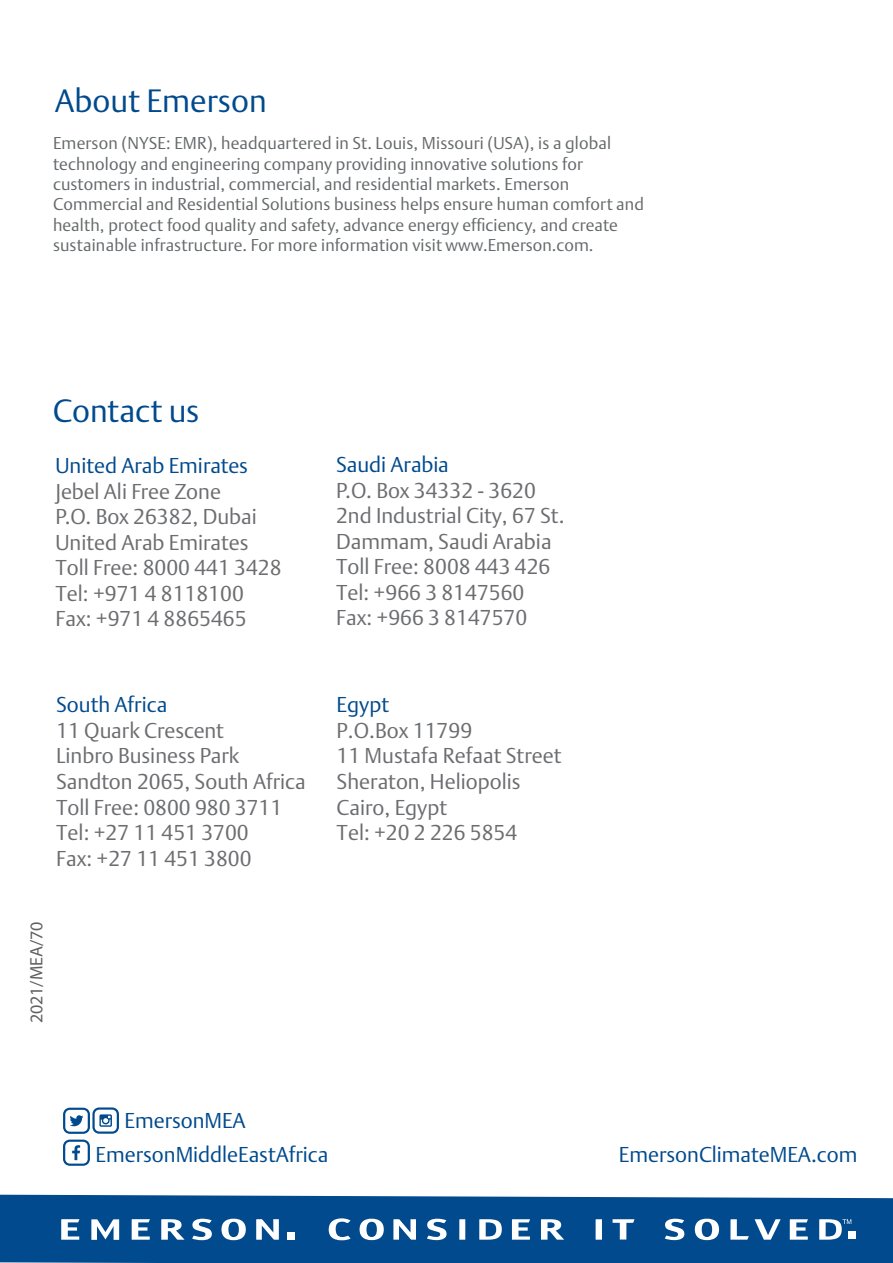
<style>
.page{position:relative;width:893px;height:1263px;background:#fff}
.page>*{position:absolute;margin:0;border:0;box-sizing:border-box;transform-origin:0 0}
.t1{font:300 31.95px "DTL Argo T";color:#004a8d}
.t2{font:300 21.3px/25.5px "DTL Argo T";color:#6c6d70}
.t3{font:300 21.3px "DTL Argo T";color:#004a8d}
.t4{font:18px "Myriad Pro";color:#606160}
.t5{font:300 16.95px/20.4px "DTL Argo T";letter-spacing:.01em;color:#65696b}
</style>
<div class="page">
<div style="left:0;top:1195px;width:893px;height:68px;background:#004a8d"></div>
<svg style="left:161px;top:1219px;width:24px;height:21px"></svg>
<svg style="left:221px;top:1219px;width:25px;height:21px"></svg>
<svg style="left:132px;top:1219px;width:18px;height:21px"></svg>
<svg style="left:61px;top:1219px;width:18px;height:21px"></svg>
<svg style="left:91px;top:1219px;width:28px;height:21px"></svg>
<svg style="left:192px;top:1219px;width:20px;height:21px"></svg>
<svg style="left:256px;top:1219px;width:23px;height:21px"></svg>
<svg style="left:541px;top:1219px;width:23px;height:21px"></svg>
<svg style="left:360px;top:1219px;width:24px;height:21px"></svg>
<svg style="left:695px;top:1219px;width:24px;height:21px"></svg>
<svg style="left:512px;top:1219px;width:18px;height:21px"></svg>
<svg style="left:790px;top:1219px;width:18px;height:21px"></svg>
<svg style="left:393px;top:1219px;width:23px;height:21px"></svg>
<svg style="left:427px;top:1219px;width:20px;height:21px"></svg>
<svg style="left:665px;top:1219px;width:19px;height:21px"></svg>
<svg style="left:459px;top:1219px;width:6px;height:21px"></svg>
<svg style="left:596px;top:1219px;width:6px;height:21px"></svg>
<svg style="left:730px;top:1219px;width:19px;height:20px"></svg>
<svg style="left:613px;top:1219px;width:21px;height:20px"></svg>
<svg style="left:755px;top:1219px;width:26px;height:21px"></svg>
<svg style="left:479px;top:1219px;width:23px;height:21px"></svg>
<svg style="left:329px;top:1218px;width:22px;height:22px"></svg>
<svg style="left:819px;top:1219px;width:32px;height:21px"></svg>
<div style="left:287px;top:1232px;width:7px;height:8px;background:#fff"></div>
<div style="left:848px;top:1231px;width:8px;height:8px;background:#fff"></div>
<svg style="left:63px;top:1107px;width:56px;height:59px"></svg>
<h1 class="t1" style="left:55px;top:82px;width:213px">About Emerson</h1>
<p class="t5" style="left:53px;top:133px;width:592px">Emerson (NYSE: EMR), headquartered in St. Louis, Missouri (USA), is a global technology and engineering company providing innovative solutions for customers in industrial, commercial, and residential markets. Emerson Commercial and Residential Solutions business helps ensure human comfort and health, protect food quality and safety, advance energy efficiency, and create sustainable infrastructure. For more information visit www.Emerson.com.</p>
<h1 class="t1" style="left:53px;top:392px;width:148px">Contact us</h1>
<p class="t3" style="left:55px;top:453px;width:194px">United Arab Emirates</p>
<p class="t2" style="left:55px;top:478px;width:228px">Jebel Ali Free Zone<br>P.O. Box 26382, Dubai<br>United Arab Emirates<br>Toll Free: 8000 441 3428<br>Tel: +971 4 8118100<br>Fax: +971 4 8865465</p>
<p class="t3" style="left:56px;top:692px;width:113px">South Africa</p>
<p class="t2" style="left:56px;top:717px;width:251px">11 Quark Crescent<br>Linbro Business Park<br>Sandton 2065, South Africa<br>Toll Free: 0800 980 3711<br>Tel: +27 11 451 3700<br>Fax: +27 11 451 3800</p>
<p class="t4" style="left:25px;top:1023px;width:104px;rotate:-90deg">2021/MEA/70</p>
<p class="t3" style="left:336px;top:452px;width:114px">Saudi Arabia</p>
<p class="t2" style="left:336px;top:477px;width:230px">P.O. Box 34332 - 3620<br>2nd Industrial City, 67 St.<br>Dammam, Saudi Arabia<br>Toll Free: 8008 443 426<br>Tel: +966 3 8147560<br>Fax: +966 3 8147570</p>
<p class="t3" style="left:337px;top:692px;width:54px">Egypt</p>
<p class="t2" style="left:337px;top:717px;width:226px">P.O.Box 11799<br>11 Mustafa Refaat Street<br>Sheraton, Heliopolis<br>Cairo, Egypt<br>Tel: +20 2 226 5854</p>
<p class="t3" style="left:125px;top:1108px;width:123px">EmersonMEA</p>
<p class="t3" style="left:96px;top:1141px;width:234px">EmersonMiddleEastAfrica</p>
<p class="t3" style="left:619px;top:1141px;width:240px">EmersonClimateMEA.com</p>
</div>
